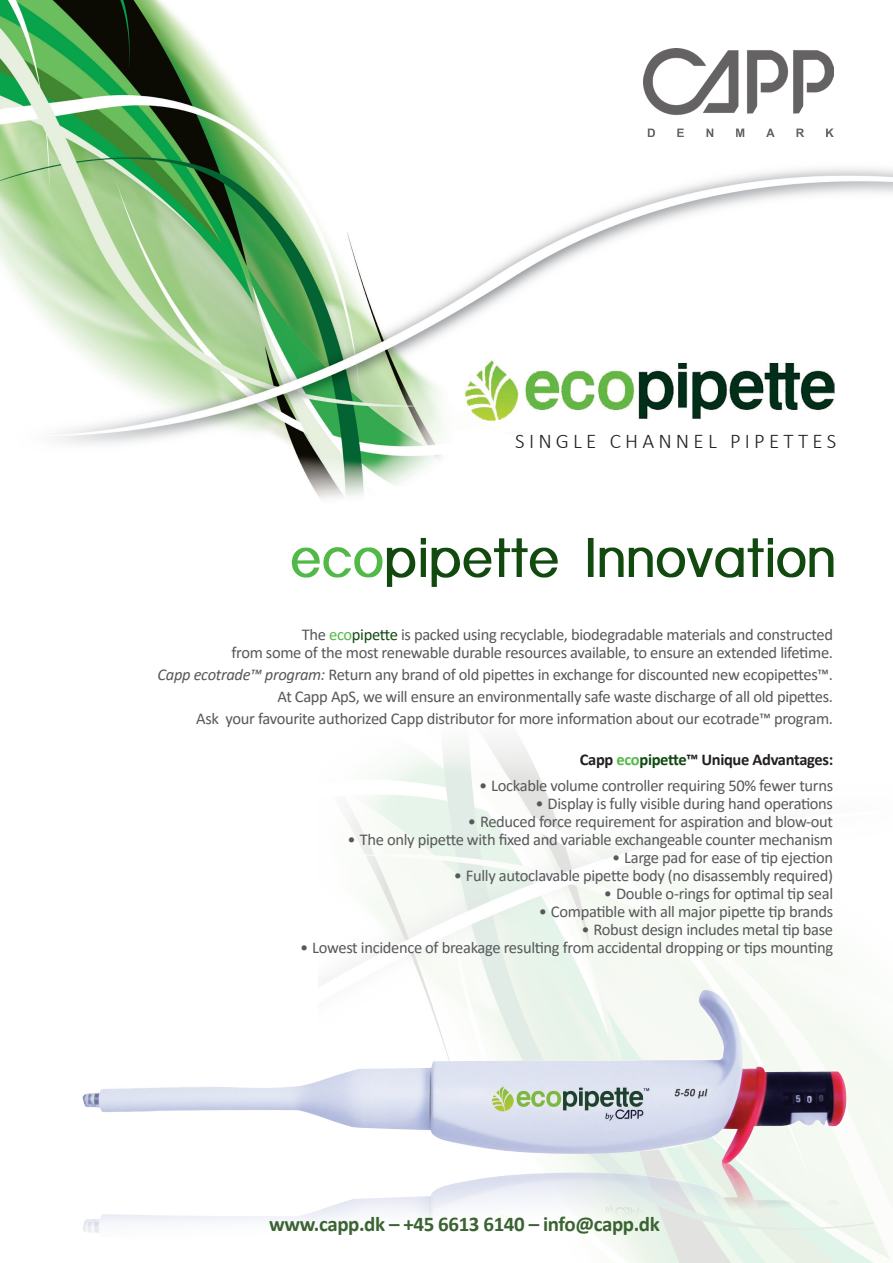
<style>
.page{position:relative;width:893px;height:1263px;background:#fff}
.page>*{position:absolute;margin:0;border:0;box-sizing:border-box;transform-origin:0 0}
.t1{font:700 21px "Calibri";letter-spacing:-.02em;color:#3b6432}
.t2{font:300 21px "Calibri";letter-spacing:.2em;color:#231f20}
.t3{font:16.5px/22.2px "Calibri";letter-spacing:-.02em;color:#57585a;text-align:right}
.t4{font:700 16.5px "Calibri";letter-spacing:-.02em;color:#231f20}
.s1{color:#51b948}
.s2{color:#11490f}
.s3{font-style:italic}
</style>
<div class="page">
<img style="left:323px;top:739px;width:570px;height:524px">
<img style="left:0;top:0;width:893px;height:577px">
<img style="left:459px;top:351px;width:384px;height:81px">
<img style="left:82px;top:990px;width:768px;height:171px">
<img style="left:643px;top:48px;width:190px;height:88px">
<svg style="left:292px;top:538px;width:541px;height:49px"></svg>
<img style="left:83px;top:1161px;width:767px;height:102px">
<p class="t2" style="left:515px;top:428px;width:322px">SINGLE CHANNEL PIPETTES</p>
<p class="t3" style="left:231px;top:625px;width:603px;line-height:18px">The <span class="s1">eco</span><span class="s2">pipette</span> is packed using recyclable, biodegradable materials and constructed<br>from some of the most renewable durable resources available, to ensure an extended lifetime.</p>
<p class="t3" style="left:158px;top:663px;width:677px"><span class="s3">Capp ecotrade™ program:</span> Return any brand of old pipettes in exchange for discounted new ecopipettes™.<br>At Capp ApS, we will ensure an environmentally safe waste discharge of all old pipettes.<br>Ask your favourite authorized Capp distributor for more information about our ecotrade™ program.</p>
<p class="t4" style="left:580px;top:747px;width:255px">Capp <span class="s1">eco</span><span class="s2">pipette</span>™ Unique Advantages:</p>
<p class="t3" style="left:479px;top:774px;width:355px">• Lockable volume controller requiring 50% fewer turns</p>
<p class="t3" style="left:535px;top:792px;width:299px">• Display is fully visible during hand operations</p>
<p class="t3" style="left:468px;top:810px;width:367px">• Reduced force requirement for aspiration and blow-out</p>
<p class="t3" style="left:348px;top:828px;width:487px">• The only pipette with fixed and variable exchangeable counter mechanism</p>
<p class="t3" style="left:612px;top:846px;width:223px">• Large pad for ease of tip ejection</p>
<p class="t3" style="left:454px;top:864px;width:381px">• Fully autoclavable pipette body (no disassembly required)</p>
<p class="t3" style="left:604px;top:882px;width:231px">• Double o-rings for optimal tip seal</p>
<p class="t3" style="left:539px;top:900px;width:296px">• Compatible with all major pipette tip brands</p>
<p class="t3" style="left:581px;top:918px;width:253px">• Robust design includes metal tip base</p>
<p class="t3" style="left:300px;top:936px;width:534px">• Lowest incidence of breakage resulting from accidental dropping or tips mounting</p>
<p class="t1" style="left:269px;top:1209px;width:392px">www.capp.dk – +45 6613 6140 – info@capp.dk</p>
</div>
